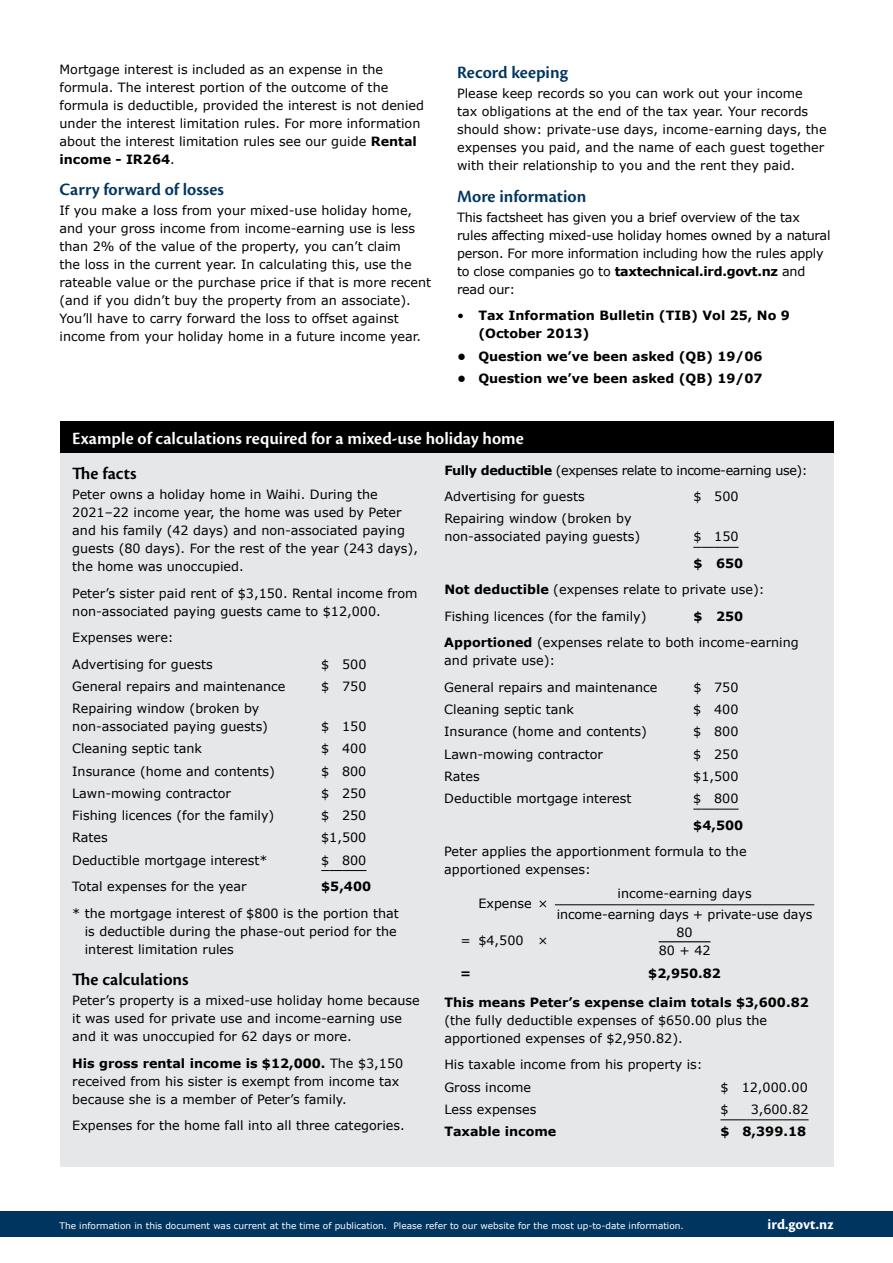
<style>
.page{position:relative;width:893px;height:1263px;background:#fff}
.page>*{position:absolute;margin:0;border:0;box-sizing:border-box;transform-origin:0 0}
.t1{font:600 18px "Cronos Pro";color:#fff}
.t2{font:600 18px "Cronos Pro";color:#00355f}
.t3{font:600 18px "Cronos Pro";color:#000}
.t4{font:700 15px "Cronos Pro";color:#fff}
.t5{font:12.75px/18px "Verdana";color:#000}
.t6{font:12.75px/18px "Verdana";letter-spacing:-.02em;color:#000}
.t7{font:700 12.75px/18px "Verdana";color:#000}
.t8{font:12.75px/26.5px "Verdana";letter-spacing:-.03em;color:#000}
.t9{font:9px "Verdana";color:#fff}
.s1{font-weight:700}
.s2{font-weight:400}
</style>
<div class="page">
<div style="left:0;top:1211px;width:893px;height:26px;background:#00355f"></div>
<div style="left:60px;top:421px;width:773px;height:745px;background:#e6e7e8"></div>
<div style="left:60px;top:421px;width:773px;height:31px;background:#000"></div>
<svg style="left:321px;top:870px;width:45px;height:1px"></svg>
<svg style="left:693px;top:547px;width:45px;height:1px"></svg>
<svg style="left:693px;top:809px;width:45px;height:1px"></svg>
<svg style="left:720px;top:1119px;width:31px;height:1px"></svg>
<hr style="left:751px;top:1119px;width:58px;height:1px;background:#000">
<hr style="left:555px;top:904px;width:259px;height:1px;background:#000">
<hr style="left:659px;top:941px;width:51px;height:1px;background:#000">
<p class="t5" style="left:60px;top:60px;width:366px">Mortgage interest is included as an expense in the formula. The interest portion of the outcome of the formula is deductible, provided the interest is not denied under the interest limitation rules. For more information about the interest limitation rules see our guide <span class="s1">Rental income - IR264</span>.</p>
<h1 class="t2" style="left:60px;top:179px;width:166px">Carry forward of losses</h1>
<p class="t5" style="left:60px;top:202px;width:373px">If you make a loss from your mixed-use holiday home, and your gross income from income-earning use is less than 2% of the value of the property, you can’t claim<br>the loss in the current year. In calculating this, use the rateable value or the purchase price if that is more recent (and if you didn’t buy the property from an associate).<br>You’ll have to carry forward the loss to offset against income from your holiday home in a future income year.</p>
<h1 class="t2" style="left:457px;top:62px;width:112px">Record keeping</h1>
<p class="t5" style="left:457px;top:85px;width:371px">Please keep records so you can work out your income<br>tax obligations at the end of the tax year. Your records should show: private-use days, income-earning days, the expenses you paid, and the name of each guest together with their relationship to you and the rent they paid.</p>
<h1 class="t2" style="left:457px;top:186px;width:131px">More information</h1>
<p class="t6" style="left:457px;top:208px;width:375px">This factsheet has given you a brief overview of the tax rules affecting mixed-use holiday homes owned by a natural person. For more information including how the rules apply to close companies go to <span class="s1">taxtechnical.ird.govt.nz</span> and read our:</p>
<p class="t7" style="left:478px;top:307px;width:313px;text-indent:-21px"><span class="s2">•</span> Tax Information Bulletin (TIB) Vol 25, No 9 (October 2013)</p>
<p class="t7" style="left:457px;top:347px;width:307px">• Question we’ve been asked (QB) 19/06</p>
<p class="t7" style="left:457px;top:369px;width:307px">• Question we’ve been asked (QB) 19/07</p>
<h1 class="t1" style="left:72px;top:428px;width:453px">Example of calculations required for a mixed-use holiday home</h1>
<h1 class="t3" style="left:72px;top:463px;width:66px">The facts</h1>
<p class="t5" style="left:72px;top:485px;width:347px">Peter owns a holiday home in Waihi. During the 2021–22 income year, the home was used by Peter and his family (42 days) and non-associated paying guests (80 days). For the rest of the year (243 days), the home was unoccupied.</p>
<p class="t5" style="left:72px;top:584px;width:347px">Peter’s sister paid rent of $3,150. Rental income from non-associated paying guests came to $12,000.</p>
<p class="t5" style="left:72px;top:624px;width:142px;line-height:26.5px">Expenses were:<br>Advertising for guests</p>
<p class="t8" style="left:444px;top:457px;width:365px"><span class="s1">Fully deductible</span> (expenses relate to income-earning use):<br>Advertising for guests</p>
<p class="t5" style="left:693px;top:488px;width:47px">$ 500</p>
<p class="t5" style="left:444px;top:510px;width:197px">Repairing window (broken by non-associated paying guests)</p>
<p class="t5" style="left:693px;top:528px;width:47px">$ 150</p>
<p class="t5" style="left:444px;top:550px;width:322px;line-height:26.5px;text-indent:249px"><span class="s1">$ 650<br>Not deductible</span> (expenses relate to private use):<br>Fishing licences (for the family)</p>
<p class="t5" style="left:444px;top:603px;width:356px;line-height:26.5px;text-indent:249px"><span class="s1">$ 250<br>Apportioned</span> (expenses relate to both income-earning</p>
<p class="t5" style="left:444px;top:648px;width:215px;line-height:26.5px">and private use):<br>General repairs and maintenance</p>
<p class="t5" style="left:321px;top:655px;width:47px">$ 500</p>
<p class="t5" style="left:72px;top:677px;width:215px">General repairs and maintenance</p>
<p class="t5" style="left:321px;top:677px;width:47px">$ 750</p>
<p class="t5" style="left:72px;top:700px;width:197px">Repairing window (broken by non-associated paying guests)</p>
<p class="t5" style="left:693px;top:678px;width:47px">$ 750</p>
<p class="t5" style="left:444px;top:701px;width:131px">Cleaning septic tank</p>
<p class="t5" style="left:693px;top:701px;width:47px">$ 400</p>
<p class="t5" style="left:444px;top:723px;width:204px">Insurance (home and contents)</p>
<p class="t5" style="left:693px;top:723px;width:47px">$ 800</p>
<p class="t5" style="left:444px;top:745px;width:160px">Lawn-mowing contractor</p>
<p class="t5" style="left:693px;top:745px;width:47px">$ 250</p>
<p class="t5" style="left:444px;top:767px;width:37px">Rates</p>
<p class="t5" style="left:693px;top:767px;width:47px">$1,500</p>
<p class="t5" style="left:444px;top:790px;width:189px">Deductible mortgage interest</p>
<p class="t5" style="left:693px;top:790px;width:47px">$ 800</p>
<p class="t7" style="left:693px;top:816px;width:51px">$4,500</p>
<p class="t5" style="left:444px;top:843px;width:304px">Peter applies the apportionment formula to the apportioned expenses:</p>
<p class="t5" style="left:478px;top:894px;width:71px">Expense ×</p>
<p class="t5" style="left:557px;top:884px;width:257px;line-height:20.4px;text-align:center">income-earning days<br>income-earning days + private-use days</p>
<p class="t5" style="left:460px;top:932px;width:89px">= $4,500 ×</p>
<p class="t5" style="left:659px;top:923px;width:53px;text-align:center">80<br>80 + 42</p>
<p class="t7" style="left:460px;top:964px;width:13px">=</p>
<p class="t7" style="left:648px;top:964px;width:74px">$2,950.82</p>
<p class="t7" style="left:444px;top:993px;width:366px">This means Peter’s expense claim totals $3,600.82</p>
<p class="t5" style="left:444px;top:1011px;width:324px">(the fully deductible expenses of $650.00 plus the apportioned expenses of $2,950.82).</p>
<p class="t5" style="left:444px;top:1054px;width:260px;line-height:22.2px">His taxable income from his property is:<br>Gross income</p>
<p class="t5" style="left:321px;top:718px;width:47px">$ 150</p>
<p class="t5" style="left:72px;top:740px;width:131px">Cleaning septic tank</p>
<p class="t5" style="left:321px;top:740px;width:47px">$ 400</p>
<p class="t5" style="left:72px;top:762px;width:204px">Insurance (home and contents)</p>
<p class="t5" style="left:321px;top:762px;width:47px">$ 800</p>
<p class="t5" style="left:72px;top:784px;width:160px">Lawn-mowing contractor</p>
<p class="t5" style="left:321px;top:784px;width:47px">$ 250</p>
<p class="t5" style="left:72px;top:807px;width:204px">Fishing licences (for the family)</p>
<p class="t5" style="left:321px;top:807px;width:47px">$ 250</p>
<p class="t5" style="left:72px;top:829px;width:37px">Rates</p>
<p class="t5" style="left:321px;top:829px;width:47px">$1,500</p>
<p class="t5" style="left:72px;top:851px;width:197px">Deductible mortgage interest*</p>
<p class="t5" style="left:321px;top:851px;width:47px">$ 800</p>
<p class="t5" style="left:72px;top:878px;width:176px">Total expenses for the year</p>
<p class="t7" style="left:321px;top:877px;width:51px">$5,400</p>
<p class="t5" style="left:85px;top:904px;width:315px;text-indent:-13px">* the mortgage interest of $800 is the portion that is deductible during the phase-out period for the interest limitation rules</p>
<h1 class="t3" style="left:72px;top:969px;width:118px">The calculations</h1>
<p class="t5" style="left:72px;top:992px;width:349px">Peter’s property is a mixed-use holiday home because it was used for private use and income-earning use and it was unoccupied for 62 days or more.</p>
<p class="t5" style="left:72px;top:1054px;width:332px"><span class="s1">His gross rental income is $12,000.</span> The $3,150 received from his sister is exempt from income tax because she is a member of Peter’s family.</p>
<p class="t5" style="left:72px;top:1117px;width:334px">Expenses for the home fall into all three categories.</p>
<p class="t5" style="left:720px;top:1078px;width:89px">$ 12,000.00</p>
<p class="t5" style="left:444px;top:1100px;width:94px">Less expenses</p>
<p class="t5" style="left:720px;top:1100px;width:10px">$</p>
<p class="t5" style="left:751px;top:1100px;width:59px">3,600.82</p>
<p class="t7" style="left:444px;top:1122px;width:114px">Taxable income</p>
<p class="t7" style="left:720px;top:1122px;width:87px">$ 8,399.18</p>
<p class="t9" style="left:60px;top:1219px;width:626px">The information in this document was current at the time of publication. Please refer to our website for the most up-to-date information.</p>
<p class="t4" style="left:768px;top:1215px;width:67px">ird.govt.nz</p>
</div>
